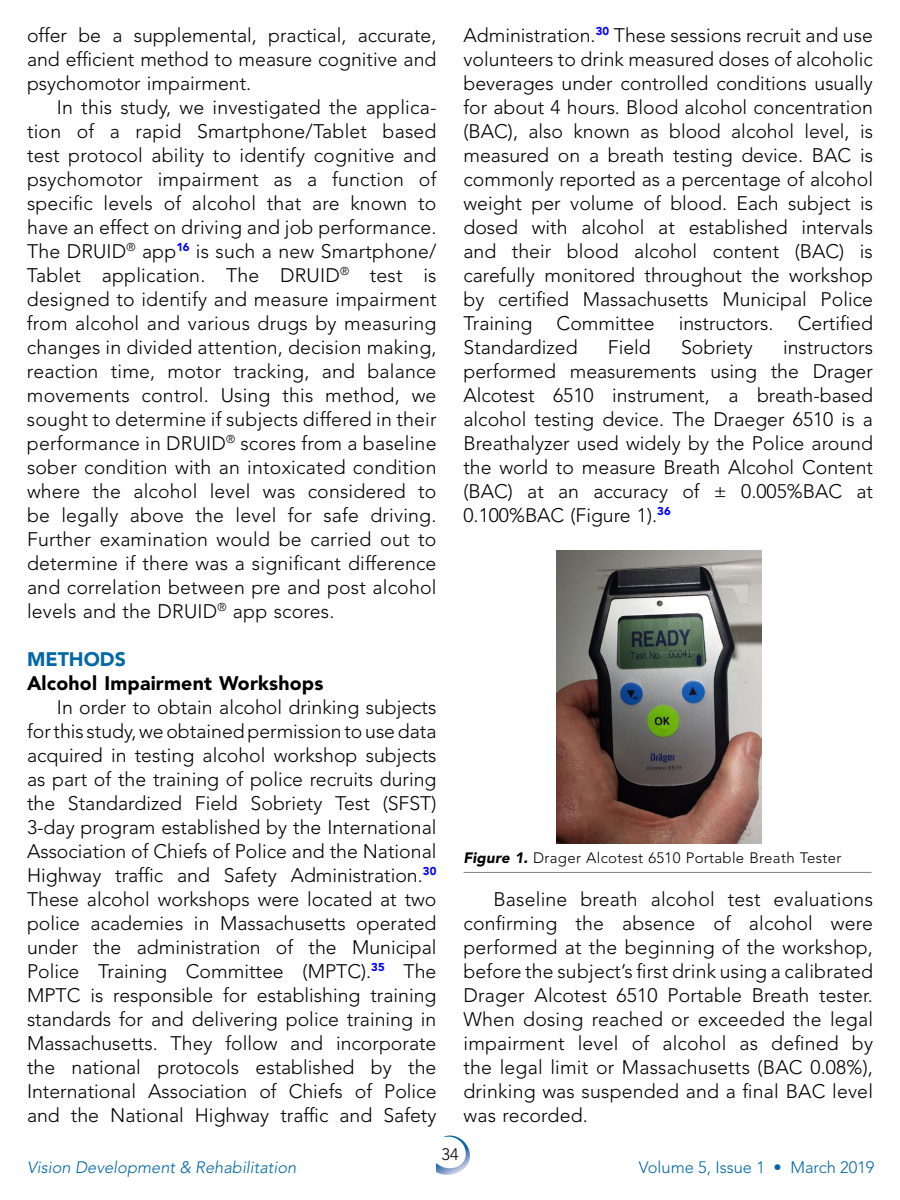
<style>
.page{position:relative;width:900px;height:1200px;background:#fff}
.page>*{position:absolute;margin:0;border:0;box-sizing:border-box;transform-origin:0 0}
.t1{font:300 19.5px/24px "Avenir LT Std";color:#000;text-align:justify}
.t2{font:900 19.5px "Avenir LT Std";letter-spacing:.01em;color:#000}
.t3{font:900 19.5px "Avenir LT Std";color:#0068a7}
.t4{font:italic 300 16.5px "Avenir LT Std";color:#0068a7}
.t5{font:300 16.5px "Avenir LT Std";color:#0068a7}
.t6{font:300 16.5px "Avenir LT Std";color:#000}
.t7{font:300 15px "Avenir LT Std";letter-spacing:.02em;color:#000}
.s1{font-weight:900;font-style:italic}
</style>
<div class="page">
<svg style="left:436px;top:1136px;width:34px;height:39px"></svg>
<img style="left:556px;top:551px;width:205px;height:293px">
<hr style="left:464px;top:872px;width:408px;height:1px;background:#808080">
<p class="t1" style="left:27px;top:23px;width:411px">offer be a supplemental, practical, accurate, and efficient method to measure cognitive and psychomotor impairment.</p>
<p class="t1" style="left:27px;top:95px;width:411px;text-indent:30px">In this study, we investigated the applica&shy;tion of a rapid Smartphone/Tablet based test protocol ability to identify cognitive and psychomotor impairment as a function of specific levels of alcohol that are known to have an effect on driving and job performance.<br>The DRUID<sup>®</sup> app<sup>16</sup> is such a new Smartphone/ Tablet application. The DRUID<sup>®</sup> test is designed to identify and measure impairment from alcohol and various drugs by measuring changes in divided attention, decision making, reaction time, motor tracking, and balance movements control. Using this method, we sought to determine if subjects differed in their performance in DRUID<sup>®</sup> scores from a baseline sober condition with an intoxicated condition where the alcohol level was considered to be legally above the level for safe driving.<br>Further examination would be carried out to determine if there was a significant difference and correlation between pre and post alcohol levels and the DRUID<sup>®</sup> app scores.</p>
<p class="t3" style="left:27px;top:647px;width:100px">METHODS</p>
<p class="t2" style="left:27px;top:671px;width:298px">Alcohol Impairment Workshops</p>
<p class="t1" style="left:27px;top:695px;width:411px;text-indent:30px">In order to obtain alcohol drinking subjects for this study, we obtained permission to use data acquired in testing alcohol workshop subjects as part of the training of police recruits during the Standardized Field Sobriety Test (SFST)<br>3-day program established by the International Association of Chiefs of Police and the National Highway traffic and Safety Administration.<sup>30<br></sup>These alcohol workshops were located at two police academies in Massachusetts operated under the administration of the Municipal Police Training Committee (MPTC).<sup>35</sup> The MPTC is responsible for establishing training standards for and delivering police training in Massachusetts. They follow and incorporate the national protocols established by the International Association of Chiefs of Police and the National Highway traffic and Safety</p>
<p class="t1" style="left:463px;top:23px;width:411px">Administration.<sup>30</sup> These sessions recruit and use volunteers to drink measured doses of alcoholic beverages under controlled conditions usually for about 4 hours. Blood alcohol concentration (BAC), also known as blood alcohol level, is measured on a breath testing device. BAC is commonly reported as a percentage of alcohol weight per volume of blood. Each subject is dosed with alcohol at established intervals and their blood alcohol content (BAC) is carefully monitored throughout the workshop by certified Massachusetts Municipal Police Training Committee instructors. Certified Standardized</p>
<p class="t1" style="left:608px;top:335px;width:44px">Field</p>
<p class="t1" style="left:681px;top:335px;width:73px">Sobriety</p>
<p class="t1" style="left:464px;top:335px;width:411px;text-indent:320px">instructors performed measurements using the Drager Alcotest 6510 instrument, a breath-based alcohol testing device. The Draeger 6510 is a Breathalyzer used widely by the Police around the world to measure Breath Alcohol Content (BAC) at an accuracy of ± 0.005%BAC at 0.100%BAC (Figure 1).<sup>36</sup></p>
<p class="t7" style="left:464px;top:849px;width:379px"><span class="s1">Figure 1.</span> Drager Alcotest 6510 Portable Breath Tester</p>
<p class="t1" style="left:464px;top:887px;width:411px;text-indent:30px">Baseline breath alcohol test evaluations confirming the absence of alcohol were performed at the beginning of the workshop, before the subject’s first drink using a calibrated Drager Alcotest 6510 Portable Breath tester.<br>When dosing reached or exceeded the legal impairment level of alcohol as defined by the legal limit or Massachusetts (BAC 0.08%), drinking was suspended and a final BAC level was recorded.</p>
<p class="t6" style="left:441px;top:1145px;width:19px">34</p>
<p class="t4" style="left:27px;top:1157px;width:271px">Vision Development &amp; Rehabilitation</p>
<p class="t5" style="left:639px;top:1157px;width:237px">Volume 5, Issue 1 • March 2019</p>
</div>
